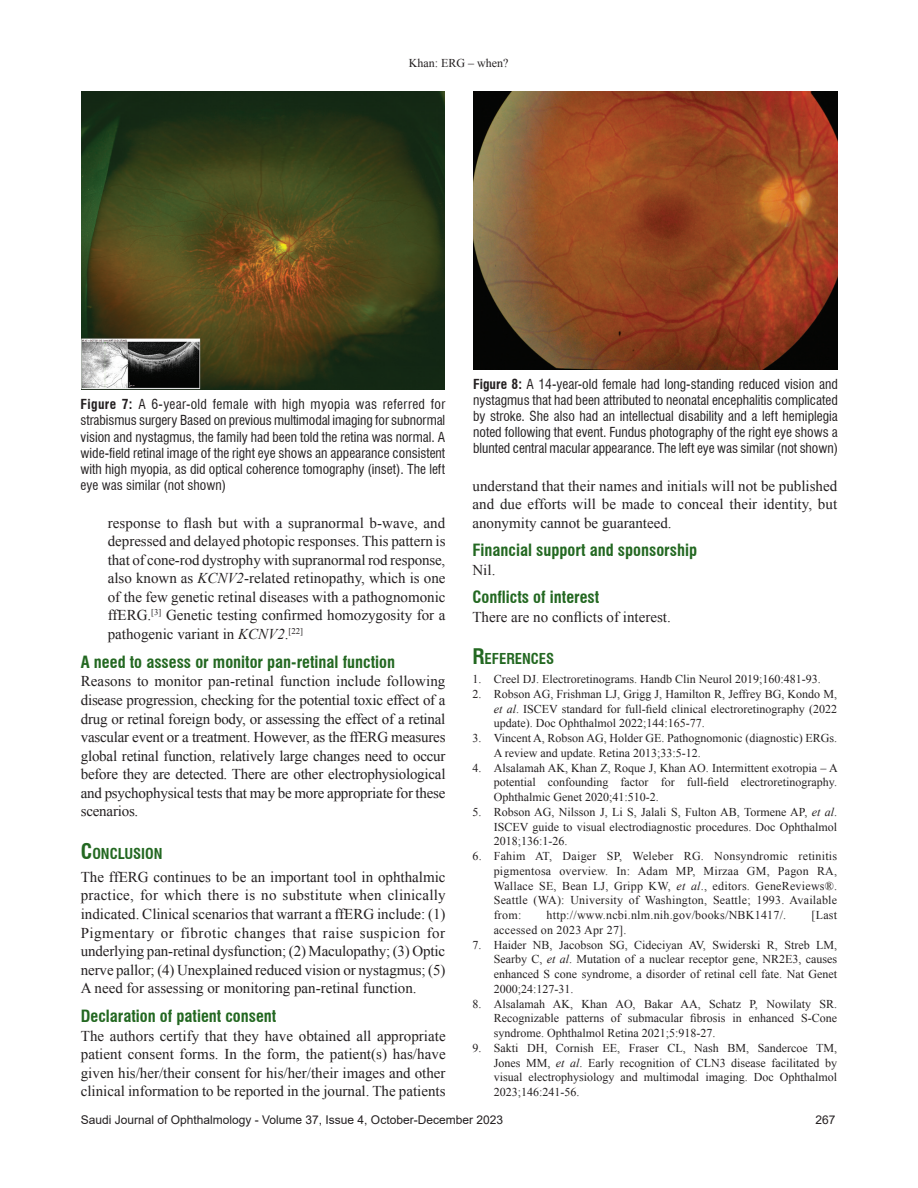
<style>
.page{position:relative;width:918px;height:1188px;background:#fff}
.page>*{position:absolute;margin:0;border:0;box-sizing:border-box;transform-origin:0 0}
.t1{font:700 condensed 16.5px "Swiss 721 BT";color:#236821}
.TX{font:15px/18.6px "Times New Roman";color:#231f20;text-align:justify}
.LL{font:15px/18.6px "Times New Roman";color:#231f20;text-align:justify}
.t2{font:700 condensed 14.7px "Swiss 721 BT";color:#236821}
.FGC{font:condensed 13.5px/16.2px "Swiss 721 BT";color:#231f20;text-align:justify}
.REF{font:12px/14.7px "Times New Roman";color:#231f20;text-align:justify}
.t3{font:12px "Arial";color:#231f20}
.REF-2{font:12px "Times New Roman";letter-spacing:.02em;color:#231f20}
.s1{font-weight:700}
.s2{font-style:italic}
.s3{font-size:21px}
</style>
<div class="page">
<img style="left:81px;top:92px;width:364px;height:298px">
<img style="left:474px;top:92px;width:363px;height:277px">
<p class="REF" style="left:409px;top:55px;width:101px">Khan: ERG – when?</p>
<p class="FGC" style="left:81px;top:396px;width:366px"><span class="s1">Figure 7:</span> A 6‑year‑old female with high myopia was referred for strabismus surgery Based on previous multimodal imaging for subnormal vision and nystagmus, the family had been told the retina was normal. A wide-field retinal image of the right eye shows an appearance consistent with high myopia, as did optical coherence tomography (inset). The left eye was similar (not shown)</p>
<p class="LL" style="left:108px;top:513px;width:339px">response to flash but with a supranormal b‑wave, and depressed and delayed photopic responses. This pattern is that of cone‑rod dystrophy with supranormal rod response, also known as <span class="s2">KCNV2</span>‑related retinopathy, which is one of the few genetic retinal diseases with a pathognomonic ffERG.<sup>[3]</sup> Genetic testing confirmed homozygosity for a pathogenic variant in <span class="s2">KCNV2</span>.<sup>[22]</sup></p>
<h2 class="t1" style="left:81px;top:652px;width:316px">A need to assess or monitor pan‑retinal function</h2>
<p class="TX" style="left:81px;top:672px;width:366px">Reasons to monitor pan‑retinal function include following disease progression, checking for the potential toxic effect of a drug or retinal foreign body, or assessing the effect of a retinal vascular event or a treatment. However, as the ffERG measures global retinal function, relatively large changes need to occur before they are detected. There are other electrophysiological and psychophysical tests that may be more appropriate for these scenarios.</p>
<h1 class="t2" style="left:81px;top:845px;width:83px"><span class="s3">C</span>ONCLUSION</h1>
<p class="TX" style="left:81px;top:867px;width:366px">The ffERG continues to be an important tool in ophthalmic practice, for which there is no substitute when clinically indicated. Clinical scenarios that warrant a ffERG include: (1)<br>Pigmentary or fibrotic changes that raise suspicion for underlying pan‑retinal dysfunction; (2) Maculopathy; (3) Optic nerve pallor; (4) Unexplained reduced vision or nystagmus; (5)<br>A need for assessing or monitoring pan‑retinal function.</p>
<h2 class="t1" style="left:81px;top:1006px;width:197px">Declaration of patient consent</h2>
<p class="TX" style="left:81px;top:1026px;width:366px">The authors certify that they have obtained all appropriate patient consent forms. In the form, the patient(s) has/have given his/her/their consent for his/her/their images and other clinical information to be reported in the journal. The patients</p>
<p class="FGC" style="left:473px;top:376px;width:366px"><span class="s1">Figure 8:</span> A 14‑year‑old female had long‑standing reduced vision and nystagmus that had been attributed to neonatal encephalitis complicated by stroke. She also had an intellectual disability and a left hemiplegia noted following that event. Fundus photography of the right eye shows a blunted central macular appearance. The left eye was similar (not shown)</p>
<p class="TX" style="left:472px;top:476px;width:366px">understand that their names and initials will not be published and due efforts will be made to conceal their identity, but anonymity cannot be guaranteed.</p>
<h2 class="t1" style="left:472px;top:540px;width:226px">Financial support and sponsorship</h2>
<p class="TX" style="left:472px;top:560px;width:24px">Nil.</p>
<h2 class="t1" style="left:472px;top:587px;width:128px">Conflicts of interest</h2>
<p class="TX" style="left:472px;top:607px;width:200px">There are no conflicts of interest.</p>
<h1 class="t2" style="left:472px;top:650px;width:83px"><span class="s3">R</span>EFERENCES</h1>
<p class="REF" style="left:472px;top:672px;width:350px">1. Creel DJ. Electroretinograms. Handb Clin Neurol 2019;160:481‑93.</p>
<p class="REF" style="left:494px;top:686px;width:345px;text-indent:-21px">2. Robson AG, Frishman LJ, Grigg J, Hamilton R, Jeffrey BG, Kondo M, <span class="s2">et al</span>. ISCEV standard for full‑field clinical electroretinography (2022 update). Doc Ophthalmol 2022;144:165‑77.</p>
<p class="REF" style="left:494px;top:731px;width:345px;text-indent:-21px">3. Vincent A, Robson AG, Holder GE. Pathognomonic (diagnostic) ERGs.<br>A review and update. Retina 2013;33:5‑12.</p>
<p class="REF" style="left:494px;top:760px;width:346px;text-indent:-21px">4. Alsalamah AK, Khan Z, Roque J, Khan AO. Intermittent exotropia – A potential confounding factor for full‑field electroretinography.<br>Ophthalmic Genet 2020;41:510‑2.</p>
<p class="REF" style="left:494px;top:804px;width:345px;text-indent:-21px">5. Robson AG, Nilsson J, Li S, Jalali S, Fulton AB, Tormene AP, <span class="s2">et al</span>.<br>ISCEV guide to visual electrodiagnostic procedures. Doc Ophthalmol 2018;136:1‑26.</p>
<p class="REF" style="left:494px;top:849px;width:345px;text-indent:-21px">6. Fahim AT, Daiger SP, Weleber RG. Nonsyndromic retinitis pigmentosa overview. In: Adam MP, Mirzaa GM, Pagon RA, Wallace SE, Bean LJ, Gripp KW, <span class="s2">et al</span>., editors. GeneReviews®.<br>Seattle (WA): University of Washington, Seattle; 1993. Available from:</p>
<p class="REF-2" style="left:547px;top:907px;width:241px">http://www.ncbi.nlm.nih.gov/books/NBK1417/.</p>
<p class="REF" style="left:812px;top:908px;width:27px">[Last</p>
<p class="REF-2" style="left:494px;top:922px;width:134px">accessed on 2023 Apr 27].</p>
<p class="REF" style="left:494px;top:937px;width:345px;text-indent:-21px">7. Haider NB, Jacobson SG, Cideciyan AV, Swiderski R, Streb LM, Searby C, <span class="s2">et al</span>. Mutation of a nuclear receptor gene, NR2E3, causes enhanced S cone syndrome, a disorder of retinal cell fate. Nat Genet 2000;24:127‑31.</p>
<p class="REF" style="left:494px;top:996px;width:345px;text-indent:-21px">8. Alsalamah AK, Khan AO, Bakar AA, Schatz P, Nowilaty SR.<br>Recognizable patterns of submacular fibrosis in enhanced S‑Cone syndrome. Ophthalmol Retina 2021;5:918‑27.</p>
<p class="REF" style="left:494px;top:1040px;width:345px;text-indent:-21px">9. Sakti DH, Cornish EE, Fraser CL, Nash BM, Sandercoe TM, Jones MM, <span class="s2">et al</span>. Early recognition of CLN3 disease facilitated by visual electrophysiology and multimodal imaging. Doc Ophthalmol 2023;146:241‑56.</p>
<p class="t3" style="left:81px;top:1111px;width:424px">Saudi Journal of Ophthalmology - Volume 37, Issue 4, October-December 2023</p>
<p class="t3" style="left:816px;top:1111px;width:22px">267</p>
</div>
